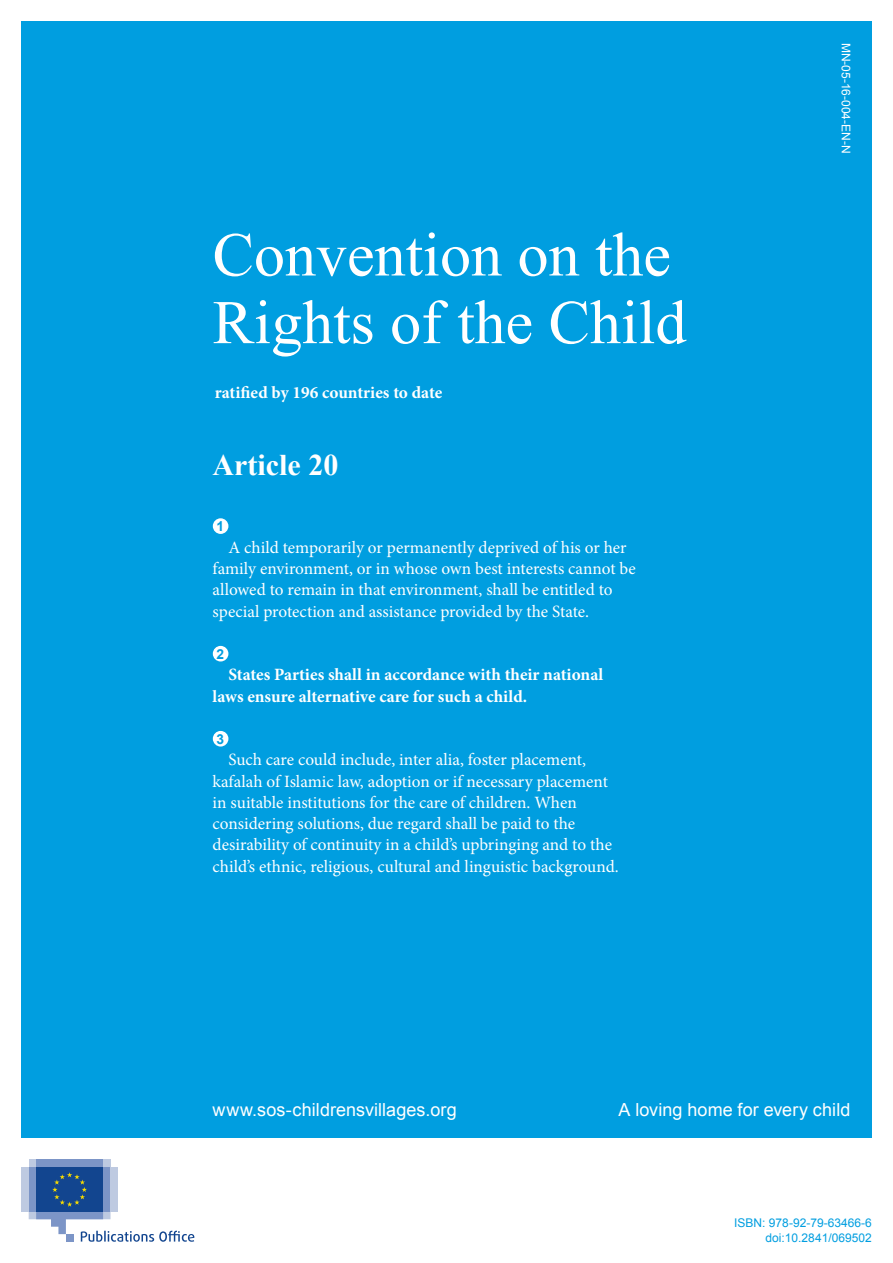
<style>
.page{position:relative;width:893px;height:1263px;background:#fff}
.page>*{position:absolute;margin:0;border:0;box-sizing:border-box;transform-origin:0 0}
.t1{font:61.95px/67.7px "Times New Roman";color:#fff}
.t2{font:700 30px "Times New Roman";color:#fff}
.t3{font:18px "Arial";letter-spacing:.005em;color:#fff}
.t4{font:17.25px/21.3px "Minion Pro";color:#fff}
.t5{font:700 17.25px/21.3px "Minion Pro";color:#fff}
.t6{font:700 13.8px "Arial";color:#009ee0}
.t7{font:12px/14.4px "Arial";color:#009ee0;text-align:right}
.t8{font:12px "Arial";color:#fff}
</style>
<div class="page">
<div style="left:21px;top:21px;width:851px;height:1116px;background:#009ee0"></div>
<div style="left:213px;top:518px;width:15px;height:16px;background:#fff;border-radius:50%"></div>
<div style="left:213px;top:646px;width:15px;height:15px;background:#fff;border-radius:50%"></div>
<div style="left:213px;top:731px;width:15px;height:15px;background:#fff;border-radius:50%"></div>
<div style="left:29px;top:1160px;width:82px;height:7px;background:#becae1"></div>
<div style="left:36px;top:1160px;width:67px;height:7px;background:#7c95c7"></div>
<div style="left:103px;top:1167px;width:8px;height:45px;background:#7c95c7"></div>
<div style="left:111px;top:1167px;width:7px;height:45px;background:#becae1"></div>
<div style="left:29px;top:1167px;width:7px;height:45px;background:#7c95c7"></div>
<div style="left:21px;top:1167px;width:8px;height:45px;background:#becae1"></div>
<div style="left:36px;top:1167px;width:67px;height:45px;background:#12458f"></div>
<svg style="left:29px;top:1172px;width:165px;height:70px"></svg>
<h1 class="t1" style="left:213px;top:220px;width:475px">Convention on the<br>Rights of the Child</h1>
<p class="t5" style="left:215px;top:382px;width:229px">ratified by 196 countries to date</p>
<h2 class="t2" style="left:213px;top:444px;width:127px">Article 20</h2>
<p class="t6" style="left:216px;top:517px;width:9px">1</p>
<p class="t4" style="left:213px;top:537px;width:425px;text-indent:16px">A child temporarily or permanently deprived of his or her family environment, or in whose own best interests cannot be allowed to remain in that environment, shall be entitled to special protection and assistance provided by the State.</p>
<p class="t6" style="left:216px;top:645px;width:9px">2</p>
<p class="t5" style="left:213px;top:664px;width:392px;text-indent:16px">States Parties shall in accordance with their national laws ensure alternative care for such a child.</p>
<p class="t6" style="left:216px;top:730px;width:9px">3</p>
<p class="t4" style="left:213px;top:749px;width:408px;text-indent:16px">Such care could include, inter alia, foster placement, kafalah of Islamic law, adoption or if necessary placement in suitable institutions for the care of children. When considering solutions, due regard shall be paid to the desirability of continuity in a child’s upbringing and to the child’s ethnic, religious, cultural and linguistic background.</p>
<p class="t8" style="left:854px;top:43px;width:112px;rotate:90deg">MN-05-16-004-EN-N</p>
<p class="t3" style="left:213px;top:1098px;width:246px">www.sos-childrensvillages.org</p>
<p class="t3" style="left:618px;top:1098px;width:233px">A loving home for every child</p>
<p class="t7" style="left:734px;top:1216px;width:139px">ISBN: 978-92-79-63466-6 doi:10.2841/069502</p>
</div>
